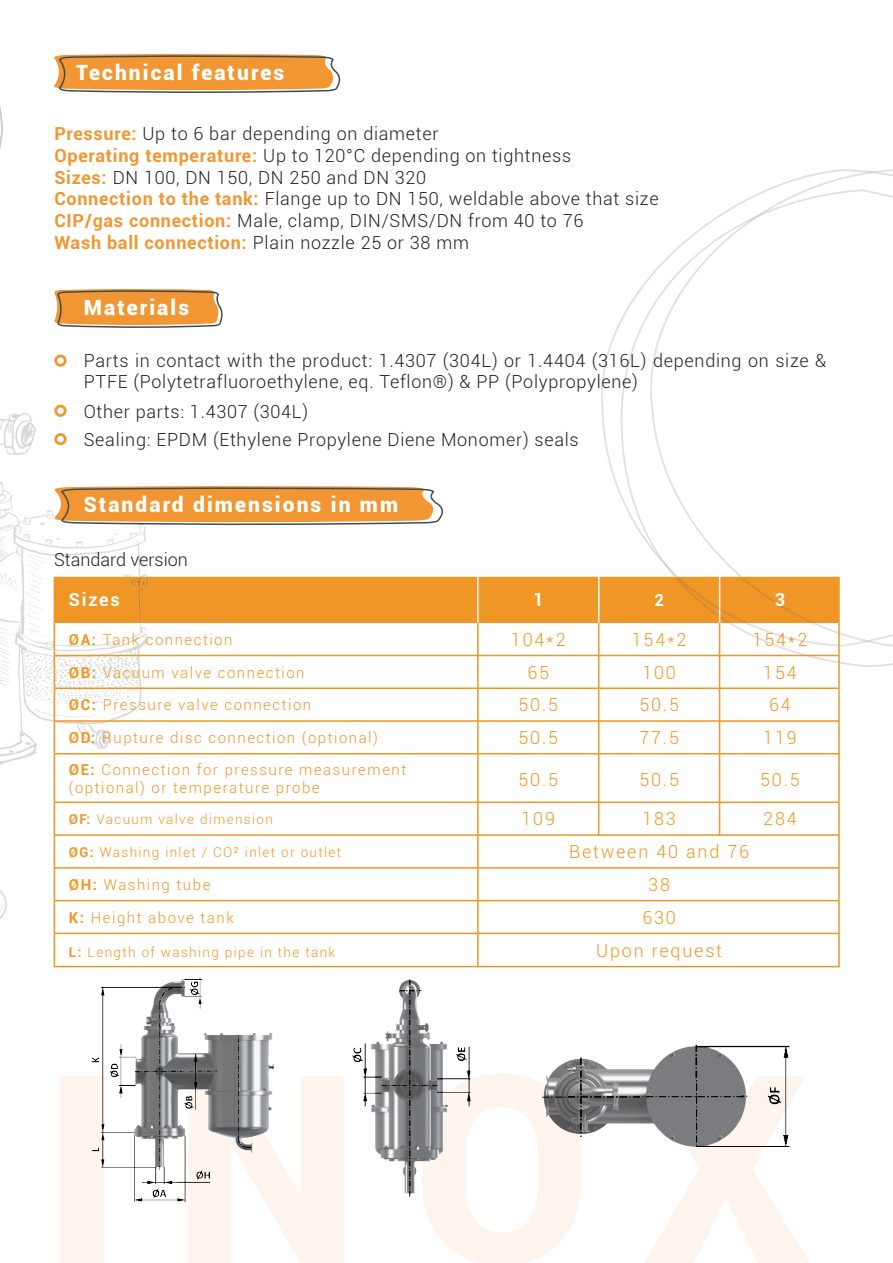
<style>
.page{position:relative;width:893px;height:1263px;background:#fff}
.page>*{position:absolute;margin:0;border:0;box-sizing:border-box;transform-origin:0 0}
.t1{font:900 21px "Roboto";letter-spacing:.1em;color:#fff}
.t2{font:300 18px/21.6px "Roboto";letter-spacing:.04em;color:#231f20}
.t3{font:300 18px "Roboto";letter-spacing:.1em;color:#ef9625}
.t4{font:700 18px "Roboto";letter-spacing:.04em;color:#f19632}
.t5{font:300 18px "Roboto";color:#231f20}
.t6{font:700 18px "Roboto";letter-spacing:.1em;color:#fff}
.t7{font:700 16.5px "Roboto";color:#fff}
.t8{font:300 15px/18px "Roboto";letter-spacing:.1em;color:#ef9625}
.t9{font:300 13.5px "Roboto";letter-spacing:.1em;color:#ef9625}
.s1{font-weight:700;color:#f19632}
.s2{font-weight:300;color:#231f20}
.s3{font-weight:700}
</style>
<div class="page">
<div style="left:54px;top:577px;width:785px;height:46px;background:#ef9625"></div>
<img style="left:0;top:106px;width:2px;height:43px">
<img style="left:601px;top:170px;width:292px;height:496px">
<img style="left:0;top:404px;width:212px;height:542px">
<svg style="left:54px;top:289px;width:169px;height:39px;background:#e39a49"></svg>
<svg style="left:54px;top:54px;width:287px;height:39px;background:#e49a4a"></svg>
<svg style="left:54px;top:355px;width:13px;height:12px"></svg>
<svg style="left:54px;top:405px;width:13px;height:12px"></svg>
<svg style="left:54px;top:433px;width:13px;height:12px"></svg>
<div style="left:54px;top:577px;width:786px;height:390px;border:2px solid #ef9625"></div>
<svg style="left:53px;top:486px;width:390px;height:40px;background:#e59d4e"></svg>
<hr style="left:719px;top:577px;width:1px;height:258px;background:#ef9625">
<hr style="left:54px;top:753px;width:785px;height:1px;background:#ef9625">
<hr style="left:54px;top:801px;width:785px;height:2px;background:#ef9625">
<hr style="left:54px;top:834px;width:785px;height:2px;background:#ef9625">
<hr style="left:54px;top:867px;width:785px;height:1px;background:#ef9625">
<hr style="left:54px;top:900px;width:785px;height:1px;background:#ef9625">
<hr style="left:54px;top:933px;width:785px;height:1px;background:#ef9625">
<hr style="left:54px;top:720px;width:785px;height:2px;background:#ef9625">
<hr style="left:54px;top:687px;width:785px;height:2px;background:#ef9625">
<hr style="left:54px;top:655px;width:785px;height:1px;background:#ef9625">
<hr style="left:598px;top:577px;width:1px;height:258px;background:#ef9625">
<hr style="left:477px;top:577px;width:2px;height:389px;background:#ef9625">
<img style="left:92px;top:977px;width:183px;height:225px">
<img style="left:542px;top:1044px;width:248px;height:103px">
<img style="left:352px;top:979px;width:119px;height:218px">
<hr style="left:719px;top:577px;width:1px;height:46px;background:#fff">
<hr style="left:598px;top:577px;width:1px;height:46px;background:#fff">
<hr style="left:477px;top:577px;width:2px;height:46px;background:#fff">
<p class="t1" style="left:76px;top:58px;width:210px">Technical features</p>
<p class="t2" style="left:54px;top:123px;width:386px"><span class="s1">Pressure:</span> Up to 6 bar depending on diameter</p>
<p class="t2" style="left:54px;top:144px;width:518px"><span class="s1">Operating temperature:</span> Up to 120°C depending on tightness</p>
<p class="t2" style="left:54px;top:166px;width:373px"><span class="s1">Sizes:</span> DN 100, DN 150, DN 250 and DN 320</p>
<p class="t2" style="left:54px;top:187px;width:606px"><span class="s1">Connection to the tank:</span> Flange up to DN 150, weldable above that size</p>
<p class="t2" style="left:54px;top:209px;width:530px"><span class="s1">CIP/gas connection:</span> Male, clamp, DIN/SMS/DN from 40 to 76</p>
<p class="t4" style="left:54px;top:229px;width:416px">Wash ball connection: <span class="s2">Plain nozzle 25 or 38 mm</span></p>
<p class="t1" style="left:84px;top:293px;width:107px">Materials</p>
<p class="t2" style="left:84px;top:349px;width:744px">Parts in contact with the product: 1.4307 (304L) or 1.4404 (316L) depending on size &amp;<br>PTFE (Polytetrafluoroethylene, eq. Teflon®) &amp; PP (Polypropylene)</p>
<p class="t2" style="left:84px;top:400px;width:226px">Other parts: 1.4307 (304L)</p>
<p class="t2" style="left:84px;top:428px;width:497px">Sealing: EPDM (Ethylene Propylene Diene Monomer) seals</p>
<p class="t1" style="left:84px;top:490px;width:316px">Standard dimensions in mm</p>
<p class="t5" style="left:54px;top:547px;width:135px">Standard version</p>
<p class="t6" style="left:69px;top:587px;width:52px">Sizes</p>
<p class="t8" style="left:69px;top:630px;width:165px"><span class="s3">ØA:</span> Tank connection</p>
<p class="t8" style="left:69px;top:663px;width:237px"><span class="s3">ØB:</span> Vacuum valve connection</p>
<p class="t8" style="left:69px;top:695px;width:244px"><span class="s3">ØC:</span> Pressure valve connection</p>
<p class="t8" style="left:69px;top:728px;width:311px"><span class="s3">ØD:</span> Rupture disc connection (optional)</p>
<p class="t8" style="left:69px;top:760px;width:339px"><span class="s3">ØE:</span> Connection for pressure measurement (optional) or temperature probe</p>
<p class="t9" style="left:69px;top:810px;width:205px"><span class="s3">ØF:</span> Vacuum valve dimension</p>
<p class="t9" style="left:69px;top:843px;width:274px"><span class="s3">ØG:</span> Washing inlet / CO² inlet or outlet</p>
<p class="t8" style="left:69px;top:875px;width:143px"><span class="s3">ØH:</span> Washing tube</p>
<p class="t8" style="left:69px;top:908px;width:166px"><span class="s3">K:</span> Height above tank</p>
<p class="t9" style="left:69px;top:942px;width:268px"><span class="s3">L:</span> Length of washing pipe in the tank</p>
<p class="t6" style="left:533px;top:587px;width:12px">1</p>
<p class="t7" style="left:654px;top:589px;width:11px">2</p>
<p class="t6" style="left:775px;top:587px;width:12px">3</p>
<p class="t3" style="left:511px;top:627px;width:56px">104*2</p>
<p class="t3" style="left:632px;top:627px;width:56px">154*2</p>
<p class="t3" style="left:753px;top:627px;width:56px">154*2</p>
<p class="t3" style="left:527px;top:660px;width:23px">65</p>
<p class="t3" style="left:642px;top:660px;width:35px">100</p>
<p class="t3" style="left:763px;top:660px;width:35px">154</p>
<p class="t3" style="left:518px;top:692px;width:41px">50.5</p>
<p class="t3" style="left:639px;top:692px;width:41px">50.5</p>
<p class="t3" style="left:769px;top:692px;width:23px">64</p>
<p class="t3" style="left:518px;top:725px;width:41px">50.5</p>
<p class="t3" style="left:518px;top:767px;width:41px">50.5</p>
<p class="t3" style="left:639px;top:725px;width:41px">77.5</p>
<p class="t3" style="left:763px;top:725px;width:35px">119</p>
<p class="t3" style="left:639px;top:767px;width:41px">50.5</p>
<p class="t3" style="left:642px;top:806px;width:35px">183</p>
<p class="t3" style="left:763px;top:806px;width:35px">284</p>
<p class="t3" style="left:760px;top:767px;width:41px">50.5</p>
<p class="t3" style="left:521px;top:806px;width:35px">109</p>
<p class="t3" style="left:569px;top:839px;width:181px">Between 40 and 76</p>
<p class="t3" style="left:648px;top:872px;width:23px">38</p>
<p class="t3" style="left:642px;top:905px;width:35px">630</p>
<p class="t3" style="left:596px;top:938px;width:127px">Upon request</p>
</div>
